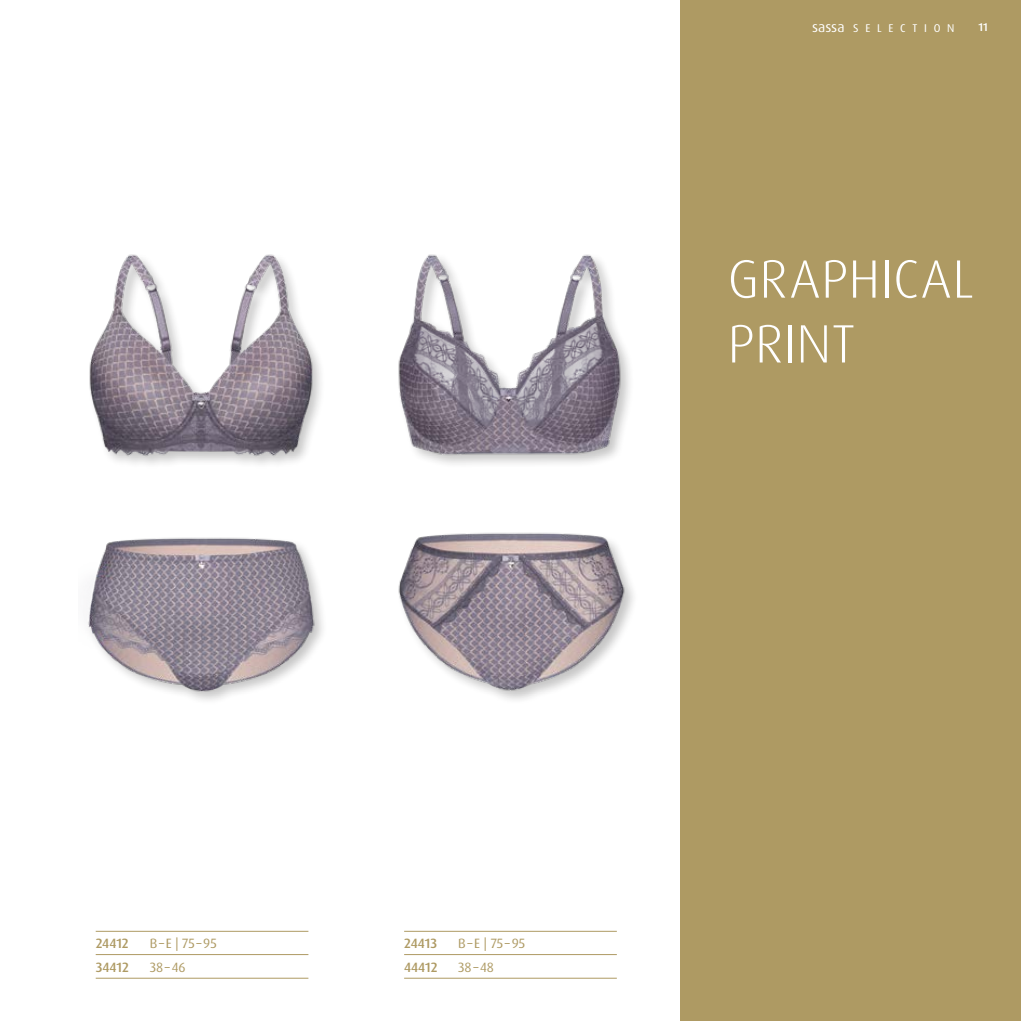
<style>
.page{position:relative;width:1021px;height:1021px;background:#fff}
.page>*{position:absolute;margin:0;border:0;box-sizing:border-box;transform-origin:0 0}
.t1{font:300 54px/64.8px "Dax Pro";letter-spacing:.01em;color:#fff}
.t2{font:13.5px "Dax Pro";color:#ae9a63}
.t3{font:500 13.5px "Dax Pro";color:#ae9a63}
.t4{font:11.25px "Dax Pro";letter-spacing:.6em;color:#fff}
.t5{font:500 11.25px "Dax Pro";color:#fff}
.s1{font-size:14.4px}
</style>
<div class="page">
<div style="left:680px;top:0;width:340px;height:1020px;background:#ae9a63"></div>
<img style="left:398px;top:532px;width:235px;height:168px">
<img style="left:398px;top:254px;width:232px;height:210px">
<hr style="left:404px;top:930px;width:213px;height:1px;background:#ae9a63">
<hr style="left:404px;top:954px;width:213px;height:1px;background:#ae9a63">
<hr style="left:404px;top:977px;width:213px;height:1px;background:#ae9a63">
<hr style="left:96px;top:930px;width:212px;height:1px;background:#ae9a63">
<hr style="left:96px;top:954px;width:212px;height:1px;background:#ae9a63">
<hr style="left:96px;top:977px;width:212px;height:1px;background:#ae9a63">
<img style="left:88px;top:537px;width:235px;height:164px">
<img style="left:89px;top:254px;width:232px;height:210px">
<p class="t4" style="left:812px;top:21px;width:144px"><span class="s1">sassa</span> SELECTION</p>
<p class="t5" style="left:978px;top:20px;width:11px">11</p>
<h1 class="t1" style="left:727px;top:247px;width:248px">GRAPHICAL<br>PRINT</h1>
<p class="t3" style="left:96px;top:934px;width:34px">24412</p>
<p class="t2" style="left:150px;top:934px;width:69px">B–E | 75–95</p>
<p class="t3" style="left:96px;top:958px;width:35px">34412</p>
<p class="t2" style="left:150px;top:958px;width:37px">38–46</p>
<p class="t3" style="left:404px;top:934px;width:34px">24413</p>
<p class="t2" style="left:458px;top:934px;width:69px">B–E | 75–95</p>
<p class="t3" style="left:404px;top:958px;width:35px">44412</p>
<p class="t2" style="left:458px;top:958px;width:37px">38–48</p>
</div>
